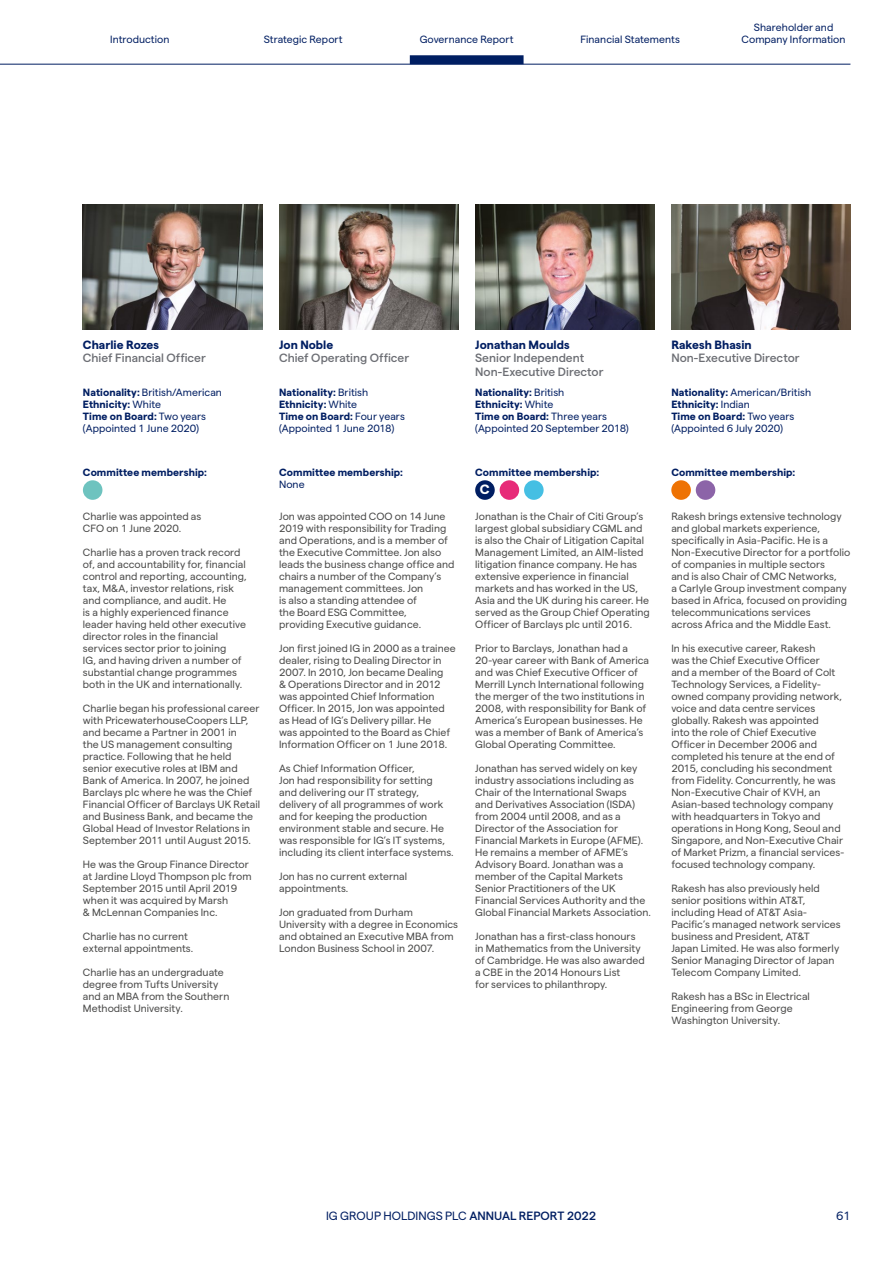
<style>
.page{position:relative;width:893px;height:1263px;background:#fff}
.page>*{position:absolute;margin:0;border:0;box-sizing:border-box;transform-origin:0 0}
.t1{font:700 13.5px "Matter IGTF";color:#fff}
.t2{font:500 12px/13.5px "Matter IGTF";color:#6c6e74}
.t3{font:700 12px "Matter IGTF";color:#001e62}
.t4{font:12px "Matter IGTF";color:#001e62}
.t5{font:10.5px/12px "Matter IGTF";letter-spacing:.005em;color:#4a4a49}
.t6{font:10.5px/12px "Matter IGTF";letter-spacing:.005em;color:#001e62}
.t7{font:700 10.5px "Matter IGTF";letter-spacing:.005em;color:#001e62}
.s1{font-weight:700}
.s2{font-weight:500}
</style>
<div class="page">
<img style="left:83px;top:204px;width:179px;height:126px">
<img style="left:475px;top:204px;width:179px;height:126px">
<img style="left:671px;top:204px;width:179px;height:126px">
<img style="left:279px;top:204px;width:179px;height:126px">
<hr style="left:0;top:64px;width:850px;height:1px;background:#001e62">
<div style="left:410px;top:55px;width:114px;height:9px;background:#001e62"></div>
<div style="left:83px;top:480px;width:19px;height:20px;background:#6ec3bf;border-radius:50%"></div>
<div style="left:475px;top:480px;width:20px;height:20px;background:#001e62;border-radius:50%"></div>
<div style="left:500px;top:480px;width:19px;height:20px;background:#e72b78;border-radius:50%"></div>
<div style="left:524px;top:480px;width:20px;height:20px;background:#45bfe3;border-radius:50%"></div>
<div style="left:671px;top:480px;width:20px;height:20px;background:#ee7203;border-radius:50%"></div>
<div style="left:696px;top:480px;width:19px;height:20px;background:#8c64a8;border-radius:50%"></div>
<p class="t6" style="left:110px;top:32px;width:61px">Introduction</p>
<p class="t6" style="left:264px;top:32px;width:81px">Strategic Report</p>
<p class="t6" style="left:420px;top:32px;width:95px">Governance Report</p>
<p class="t6" style="left:580px;top:32px;width:101px">Financial Statements</p>
<p class="t6" style="left:741px;top:20px;width:106px;text-align:center">Shareholder and<br>Company Information</p>
<p class="t3" style="left:83px;top:335px;width:78px">Charlie Rozes</p>
<p class="t2" style="left:83px;top:350px;width:124px">Chief Financial Officer</p>
<p class="t3" style="left:279px;top:335px;width:56px">Jon Noble</p>
<p class="t2" style="left:279px;top:350px;width:132px">Chief Operating Officer</p>
<p class="t3" style="left:475px;top:335px;width:96px">Jonathan Moulds</p>
<p class="t2" style="left:475px;top:350px;width:130px">Senior Independent<br>Non‑Executive Director</p>
<p class="t3" style="left:671px;top:335px;width:82px">Rakesh Bhasin</p>
<p class="t2" style="left:671px;top:350px;width:130px">Non-Executive Director</p>
<p class="t6" style="left:83px;top:385px;width:141px"><span class="s1">Nationality:</span> British/American<br><span class="s1">Ethnicity:</span> White<br><span class="s1">Time on Board:</span> Two years (Appointed 1 June 2020)</p>
<p class="t6" style="left:279px;top:385px;width:127px"><span class="s1">Nationality:</span> British<br><span class="s1">Ethnicity:</span> White<br><span class="s1">Time on Board:</span> Four years (Appointed 1 June 2018)</p>
<p class="t6" style="left:475px;top:385px;width:155px"><span class="s1">Nationality:</span> British<br><span class="s1">Ethnicity:</span> White<br><span class="s1">Time on Board:</span> Three years (Appointed 20 September 2018)</p>
<p class="t6" style="left:671px;top:385px;width:141px"><span class="s1">Nationality:</span> American/British<br><span class="s1">Ethnicity:</span> Indian<br><span class="s1">Time on Board:</span> Two years (Appointed 6 July 2020)</p>
<p class="t7" style="left:83px;top:464px;width:126px">Committee membership:</p>
<p class="t7" style="left:279px;top:464px;width:126px">Committee membership:</p>
<p class="t6" style="left:279px;top:477px;width:27px">None</p>
<p class="t7" style="left:475px;top:464px;width:126px">Committee membership:</p>
<p class="t1" style="left:480px;top:479px;width:11px">C</p>
<p class="t7" style="left:671px;top:464px;width:126px">Committee membership:</p>
<p class="t5" style="left:83px;top:509px;width:120px">Charlie was appointed as<br>CFO on 1 June 2020.</p>
<p class="t5" style="left:83px;top:545px;width:165px">Charlie has a proven track record of, and accountability for, financial control and reporting, accounting, tax, M&amp;A, investor relations, risk and compliance, and audit. He<br>is a highly experienced finance leader having held other executive director roles in the financial services sector prior to joining<br>IG, and having driven a number of substantial change programmes both in the UK and internationally.</p>
<p class="t5" style="left:83px;top:701px;width:179px">Charlie began his professional career with PricewaterhouseCoopers LLP, and became a Partner in 2001 in<br>the US management consulting practice. Following that he held senior executive roles at IBM and Bank of America. In 2007, he joined Barclays plc where he was the Chief Financial Officer of Barclays UK Retail and Business Bank, and became the Global Head of Investor Relations in September 2011 until August 2015.</p>
<p class="t5" style="left:83px;top:857px;width:170px">He was the Group Finance Director at Jardine Lloyd Thompson plc from<br>September 2015 until April 2019 when it was acquired by Marsh<br>&amp; McLennan Companies Inc.</p>
<p class="t5" style="left:83px;top:929px;width:112px">Charlie has no current external appointments.</p>
<p class="t5" style="left:83px;top:965px;width:148px">Charlie has an undergraduate degree from Tufts University and an MBA from the Southern<br>Methodist University.</p>
<p class="t5" style="left:279px;top:509px;width:177px">Jon was appointed COO on 14 June<br>2019 with responsibility for Trading and Operations, and is a member of the Executive Committee. Jon also leads the business change office and chairs a number of the Company’s management committees. Jon<br>is also a standing attendee of<br>the Board ESG Committee,<br>providing Executive guidance.</p>
<p class="t5" style="left:279px;top:641px;width:178px">Jon first joined IG in 2000 as a trainee dealer, rising to Dealing Director in 2007. In 2010, Jon became Dealing<br>&amp; Operations Director and in 2012 was appointed Chief Information Officer. In 2015, Jon was appointed as Head of IG’s Delivery pillar. He<br>was appointed to the Board as Chief Information Officer on 1 June 2018.</p>
<p class="t5" style="left:279px;top:761px;width:176px">As Chief Information Officer,<br>Jon had responsibility for setting<br>and delivering our IT strategy, delivery of all programmes of work and for keeping the production environment stable and secure. He was responsible for IG’s IT systems, including its client interface systems.</p>
<p class="t5" style="left:279px;top:869px;width:130px">Jon has no current external appointments.</p>
<p class="t5" style="left:279px;top:905px;width:181px">Jon graduated from Durham<br>University with a degree in Economics and obtained an Executive MBA from<br>London Business School in 2007.</p>
<p class="t5" style="left:475px;top:509px;width:176px">Jonathan is the Chair of Citi Group’s largest global subsidiary CGML and is also the Chair of Litigation Capital Management Limited, an AIM-listed litigation finance company. He has extensive experience in financial markets and has worked in the US, Asia and the UK during his career. He served as the Group Chief Operating Officer of Barclays plc until 2016.</p>
<p class="t5" style="left:475px;top:641px;width:175px">Prior to Barclays, Jonathan had a 20-year career with Bank of America and was Chief Executive Officer of Merrill Lynch International following the merger of the two institutions in 2008, with responsibility for Bank of America’s European businesses. He was a member of Bank of America’s Global Operating Committee.</p>
<p class="t5" style="left:475px;top:761px;width:177px">Jonathan has served widely on key industry associations including as Chair of the International Swaps<br>and Derivatives Association (ISDA) from 2004 until 2008, and as a Director of the Association for Financial Markets in Europe (AFME).<br>He remains a member of AFME’s Advisory Board. Jonathan was a member of the Capital Markets Senior Practitioners of the UK Financial Services Authority and the Global Financial Markets Association.</p>
<p class="t5" style="left:475px;top:929px;width:171px">Jonathan has a first-class honours in Mathematics from the University of Cambridge. He was also awarded a CBE in the 2014 Honours List<br>for services to philanthropy.</p>
<p class="t5" style="left:671px;top:509px;width:180px">Rakesh brings extensive technology and global markets experience, specifically in Asia-Pacific. He is a Non-Executive Director for a portfolio of companies in multiple sectors<br>and is also Chair of CMC Networks,<br>a Carlyle Group investment company based in Africa, focused on providing telecommunications services<br>across Africa and the Middle East.</p>
<p class="t5" style="left:671px;top:641px;width:174px">In his executive career, Rakesh<br>was the Chief Executive Officer<br>and a member of the Board of Colt<br>Technology Services, a Fidelity&shy;owned company providing network, voice and data centre services globally. Rakesh was appointed<br>into the role of Chief Executive<br>Officer in December 2006 and completed his tenure at the end of<br>2015, concluding his secondment from Fidelity. Concurrently, he was<br>Non-Executive Chair of KVH, an<br>Asian-based technology company with headquarters in Tokyo and operations in Hong Kong, Seoul and<br>Singapore, and Non-Executive Chair of Market Prizm, a financial services&shy;focused technology company.</p>
<p class="t5" style="left:671px;top:881px;width:171px">Rakesh has also previously held senior positions within AT&amp;T, including Head of AT&amp;T Asia-<br>Pacific’s managed network services business and President, AT&amp;T<br>Japan Limited. He was also formerly<br>Senior Managing Director of Japan<br>Telecom Company Limited.</p>
<p class="t5" style="left:671px;top:989px;width:140px">Rakesh has a BSc in Electrical<br>Engineering from George<br>Washington University.</p>
<p class="t4" style="left:326px;top:1207px;width:272px">IG GROUP HOLDINGS PLC <span class="s2">ANNUAL REPORT 2022</span></p>
<p class="t4" style="left:836px;top:1207px;width:16px">61</p>
</div>
